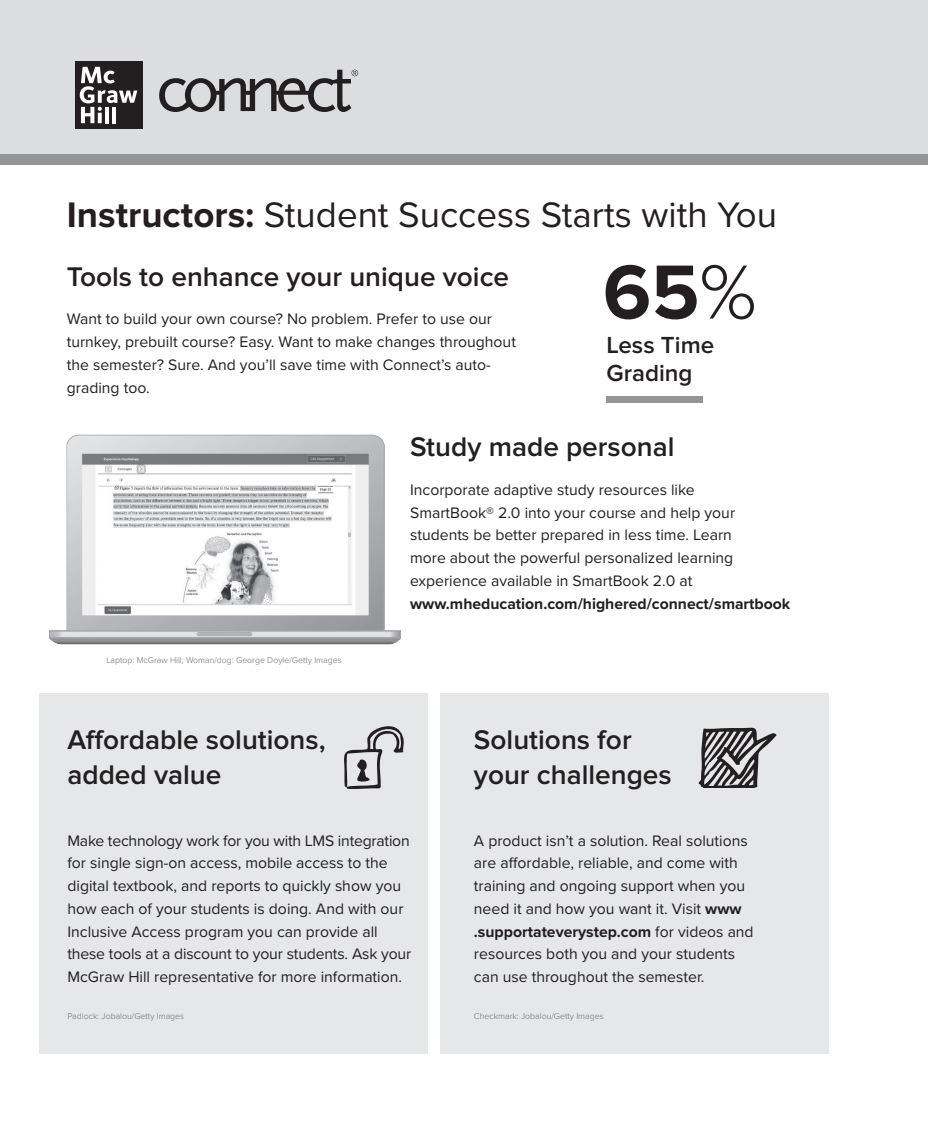
<style>
.page{position:relative;width:928px;height:1146px;background:#fff}
.page>*{position:absolute;margin:0;border:0;box-sizing:border-box;transform-origin:0 0}
.t1{font:700 79.27px "Proxima Nova";color:#231f20}
.t2{font:36.75px "Proxima Nova";color:#231f20}
.t3{font:600 28px/35px "Proxima Nova";color:#231f20}
.t4{font:600 24.15px "Proxima Nova";color:#231f20}
.t5{font:15.75px/22.8px "Proxima Nova";color:#231f20}
.t6{font:300 8.75px "Proxima Nova";color:#6c6d70}
.s1{font-weight:700}
.s2{font-weight:300}
</style>
<div class="page">
<div style="left:440px;top:694px;width:388px;height:360px;background:#e6e7e9"></div>
<div style="left:39px;top:694px;width:389px;height:360px;background:#e6e7e9"></div>
<div style="left:0;top:151px;width:928px;height:14px;background:#939598"></div>
<div style="left:0;top:0;width:928px;height:154px;background:#dcdddf"></div>
<div style="left:606px;top:396px;width:96px;height:7px;background:#939598"></div>
<svg style="left:698px;top:727px;width:78px;height:61px"></svg>
<svg style="left:344px;top:726px;width:60px;height:63px"></svg>
<div style="left:75px;top:61px;width:68px;height:68px;background:#231f20"></div>
<svg style="left:80px;top:67px;width:57px;height:56px"></svg>
<svg style="left:159px;top:70px;width:199px;height:42px"></svg>
<img style="left:50px;top:434px;width:350px;height:211px">
<p class="t2" style="left:67px;top:187px;width:711px"><span class="s1">Instructors:</span> Student Success Starts with You</p>
<p class="t3" style="left:67px;top:260px;width:444px">Tools to enhance your unique voice</p>
<p class="t5" style="left:67px;top:307px;width:451px">Want to build your own course? No problem. Prefer to use our turnkey, prebuilt course? Easy. Want to make changes throughout the semester? Sure. And you’ll save time with Connect’s auto&shy;grading too.</p>
<p class="t1" style="left:603px;top:233px;width:155px">65<span class="s2">%</span></p>
<p class="t4" style="left:606px;top:331px;width:109px">Less Time</p>
<p class="t4" style="left:606px;top:359px;width:88px">Grading</p>
<p class="t6" style="left:106px;top:655px;width:237px">Laptop: McGraw Hill; Woman/dog: George Doyle/Getty Images</p>
<p class="t3" style="left:67px;top:723px;width:260px">Affordable solutions, added value</p>
<p class="t3" style="left:410px;top:430px;width:266px">Study made personal</p>
<p class="t5" style="left:410px;top:477px;width:382px">Incorporate adaptive study resources like<br>SmartBook® 2.0 into your course and help your students be better prepared in less time. Learn<br>more about the powerful personalized learning experience available in SmartBook 2.0 at <span class="s1">www.mheducation.com/highered/connect/smartbook</span></p>
<p class="t3" style="left:474px;top:723px;width:199px">Solutions for your challenges</p>
<p class="t5" style="left:67px;top:828px;width:345px">Make technology work for you with LMS integration for single sign-on access, mobile access to the digital textbook, and reports to quickly show you how each of your students is doing. And with our Inclusive Access program you can provide all these tools at a discount to your students. Ask your McGraw Hill representative for more information.</p>
<p class="t5" style="left:474px;top:828px;width:281px">A product isn’t a solution. Real solutions are affordable, reliable, and come with training and ongoing support when you need it and how you want it. Visit <span class="s1">www .supportateverystep.com</span> for videos and resources both you and your students can use throughout the semester.</p>
<p class="t6" style="left:67px;top:1011px;width:118px">Padlock: Jobalou/Getty Images</p>
<p class="t6" style="left:474px;top:1011px;width:131px">Checkmark: Jobalou/Getty Images</p>
</div>
